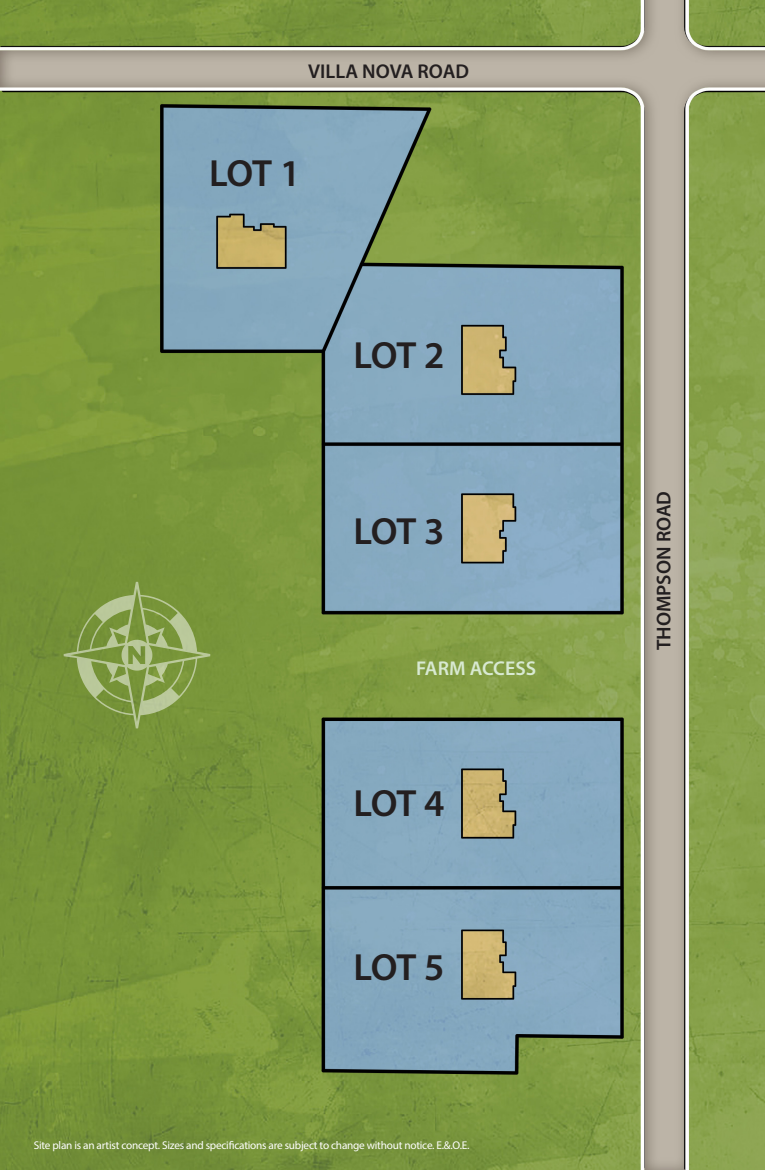
<style>
.page{position:relative;width:765px;height:1170px;background:#fff}
.page>*{position:absolute;margin:0;border:0;box-sizing:border-box;transform-origin:0 0}
.t1{font:600 38px "Myriad Pro";letter-spacing:-.035em;color:#231f20}
.t2{font:600 20px "Myriad Pro";color:#231f20}
.t3{font:600 20px "Myriad Pro";color:#d8e9d2}
.t4{font:11.25px "Myriad Pro";letter-spacing:-.02em;color:#fff}
</style>
<div class="page">
<img style="left:0;top:0;width:765px;height:1170px">
<svg style="left:64px;top:582px;width:146px;height:146px;background:#869f4f"></svg>
<svg style="left:43px;top:571px;width:11px;height:48px"></svg>
<p class="t2" style="left:308px;top:59px;width:162px">VILLA NOVA ROAD</p>
<p class="t1" style="left:209px;top:149px;width:93px">LOT 1</p>
<p class="t1" style="left:354px;top:331px;width:93px">LOT 2</p>
<p class="t1" style="left:354px;top:507px;width:93px">LOT 3</p>
<p class="t3" style="left:416px;top:656px;width:121px">FARM ACCESS</p>
<p class="t1" style="left:354px;top:779px;width:93px">LOT 4</p>
<p class="t1" style="left:354px;top:943px;width:93px">LOT 5</p>
<p class="t4" style="left:34px;top:1138px;width:437px">Site plan is an artist concept. Sizes and specifications are subject to change without notice. E.&amp;.O.E.</p>
<p class="t2" style="left:651px;top:650px;width:161px;rotate:-90deg">THOMPSON ROAD</p>
</div>
